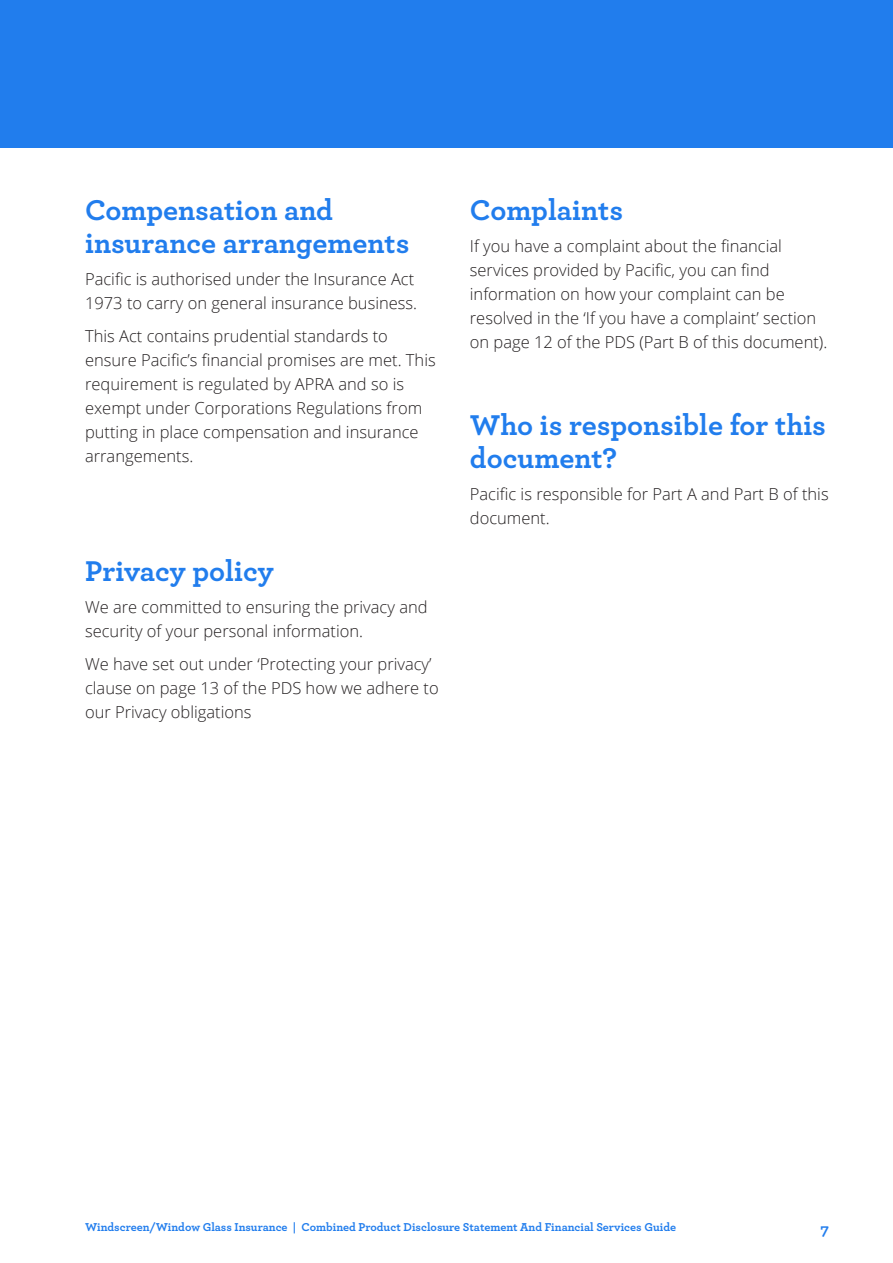
<style>
.page{position:relative;width:893px;height:1263px;background:#fff}
.page>*{position:absolute;margin:0;border:0;box-sizing:border-box;transform-origin:0 0}
.Heading_1{font:700 30px/33px "Archer Pro";color:#217ded}
.body{font:300 16.5px/24px "Open Sans";color:#231f20}
.t1{font:700 16.5px "Archer Pro";color:#217ded}
.t2{font:700 12px "Archer Pro";color:#217ded}
</style>
<div class="page">
<div style="left:0;top:0;width:893px;height:147px;background:#217ded"></div>
<p class="Heading_1" style="left:85px;top:191px;width:326px">Compensation and insurance arrangements</p>
<p class="body" style="left:85px;top:267px;width:334px">Pacific is authorised under the Insurance Act<br>1973 to carry on general insurance business.</p>
<p class="body" style="left:85px;top:323px;width:352px">This Act contains prudential standards to ensure Pacific’s financial promises are met. This requirement is regulated by APRA and so is exempt under Corporations Regulations from putting in place compensation and insurance arrangements.</p>
<p class="Heading_1" style="left:85px;top:552px;width:190px">Privacy policy</p>
<p class="body" style="left:85px;top:595px;width:344px">We are committed to ensuring the privacy and security of your personal information.</p>
<p class="body" style="left:85px;top:651px;width:355px">We have set out under ‘Protecting your privacy’ clause on page 13 of the PDS how we adhere to our Privacy obligations</p>
<p class="Heading_1" style="left:470px;top:191px;width:155px">Complaints</p>
<p class="body" style="left:470px;top:234px;width:359px">If you have a complaint about the financial services provided by Pacific, you can find information on how your complaint can be resolved in the ‘If you have a complaint’ section on page 12 of the PDS (Part B of this document).</p>
<p class="Heading_1" style="left:470px;top:406px;width:358px">Who is responsible for this document?</p>
<p class="body" style="left:470px;top:482px;width:360px">Pacific is responsible for Part A and Part B of this document.</p>
<p class="t2" style="left:85px;top:1218px;width:593px">Windscreen/Window Glass Insurance | Combined Product Disclosure Statement And Financial Services Guide</p>
<p class="t1" style="left:820px;top:1216px;width:10px">7</p>
</div>
